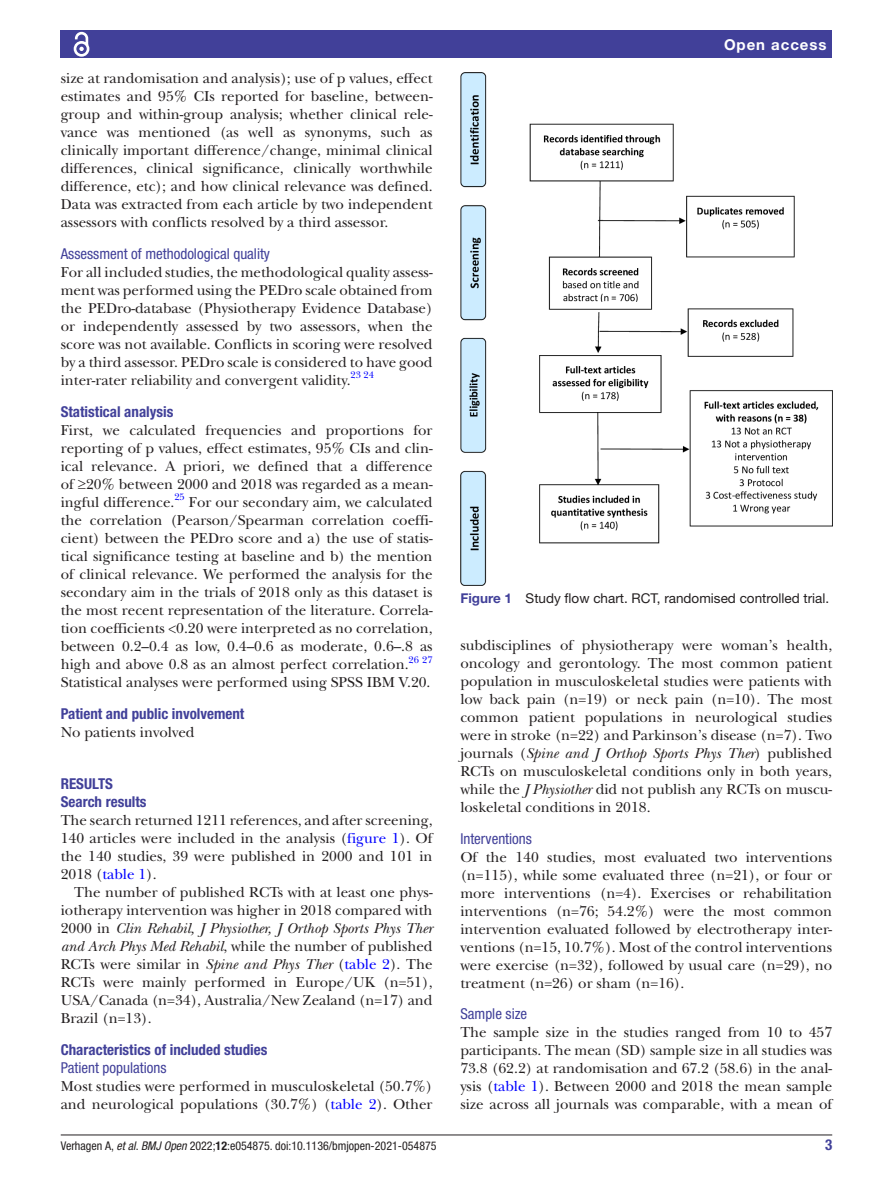
<style>
.page{position:relative;width:893px;height:1191px;background:#fff}
.page>*{position:absolute;margin:0;border:0;box-sizing:border-box;transform-origin:0 0}
.t1{font:15px/18px "New Baskerville";color:#231f20;text-align:justify}
.t2{font:700 condensed 15px/18px "Helvetica Neue LT Std";color:#414099}
.t3{font:condensed 15px "Helvetica Neue LT Std";color:#414099}
.t4{font:700 15px "Helvetica Neue LT Std";letter-spacing:.065em;color:#fff}
.t5{font:13.5px "Helvetica Neue LT Std";color:#231f20}
.t6{font:condensed 12px "Helvetica Neue LT Std";color:#231f20}
.t7{font:9.9px "New Baskerville";color:#00f}
.s1{font-style:italic}
.s2{color:#00f}
.s3{font-weight:700;color:#414099}
.s4{font-weight:700}
</style>
<div class="page">
<hr style="left:61px;top:1134px;width:771px;height:1px;background:#231f20">
<div style="left:61px;top:31px;width:771px;height:27px;background:#414099"></div>
<svg style="left:73px;top:31px;width:17px;height:26px"></svg>
<img style="left:460px;top:73px;width:372px;height:512px">
<p class="t1" style="left:61px;top:69px;width:373px">size at randomisation and analysis); use of p values, effect estimates and 95% CIs reported for baseline, between&shy;group and within-group analysis; whether clinical rele&shy;vance was mentioned (as well as synonyms, such as clinically important difference/change, minimal clinical differences, clinical significance, clinically worthwhile difference, etc); and how clinical relevance was defined.<br>Data was extracted from each article by two independent assessors with conflicts resolved by a third assessor.</p>
<p class="t3" style="left:61px;top:245px;width:211px">Assessment of methodological quality</p>
<p class="t1" style="left:61px;top:263px;width:373px">For all included studies, the methodological quality assess&shy;ment was performed using the PEDro scale obtained from the PEDro-database (Physiotherapy Evidence Database) or independently assessed by two assessors, when the score was not available. Conflicts in scoring were resolved by a third assessor. PEDro scale is considered to have good inter-rater reliability and convergent validity.<sup>23</sup> <sup>24</sup></p>
<p class="t2" style="left:61px;top:402px;width:114px">Statistical analysis</p>
<p class="t1" style="left:61px;top:421px;width:373px">First, we calculated frequencies and proportions for reporting of p values, effect estimates, 95% CIs and clin&shy;ical relevance. A priori<span class="s1">,</span> we defined that a difference of ≥20% between 2000 and 2018 was regarded as a mean&shy;ingful difference.<sup>25</sup> For our secondary aim, we calculated the correlation (Pearson/Spearman correlation coeffi&shy;cient) between the PEDro score and a) the use of statis&shy;tical significance testing at baseline and b) the mention of clinical relevance. We performed the analysis for the secondary aim in the trials of 2018 only as this dataset is the most recent representation of the literature. Correla&shy;tion coefficients &lt;0.20 were interpreted as no correlation, between 0.2–0.4 as low, 0.4–0.6 as moderate, 0.6–.8 as high and above 0.8 as an almost perfect correlation.</p>
<p class="t7" style="left:409px;top:653px;width:26px">26 27</p>
<p class="t1" style="left:61px;top:673px;width:371px">Statistical analyses were performed using SPSS IBM V.20.</p>
<p class="t2" style="left:61px;top:704px;width:185px">Patient and public involvement</p>
<p class="t1" style="left:61px;top:723px;width:135px">No patients involved</p>
<p class="t2" style="left:61px;top:774px;width:87px">RESULTS<br>Search results</p>
<p class="t1" style="left:61px;top:811px;width:373px">The search returned 1211 references, and after screening, 140 articles were included in the analysis (<span class="s2">figure 1</span>). Of the 140 studies, 39 were published in 2000 and 101 in 2018 (<span class="s2">table 1</span>).</p>
<p class="t1" style="left:61px;top:883px;width:373px;text-indent:14px">The number of published RCTs with at least one phys&shy;iotherapy intervention was higher in 2018 compared with 2000 in <span class="s1">Clin Rehabil, J Physiother, J Orthop Sports Phys Ther and Arch Phys Med Rehabil</span>, while the number of published RCTs were similar in <span class="s1">Spine and Phys Ther</span> (<span class="s2">table 2</span>). The RCTs were mainly performed in Europe/UK (n=51), USA/Canada (n=34), Australia/New Zealand (n=17) and Brazil (n=13).</p>
<p class="t2" style="left:61px;top:1040px;width:208px">Characteristics of included studies</p>
<p class="t3" style="left:61px;top:1059px;width:107px">Patient populations</p>
<p class="t1" style="left:61px;top:1077px;width:373px">Most studies were performed in musculoskeletal (50.7%) and neurological populations (30.7%) (<span class="s2">table 2</span>). Other</p>
<p class="t4" style="left:724px;top:35px;width:104px">Open access</p>
<p class="t5" style="left:460px;top:590px;width:370px"><span class="s3">Figure 1</span> Study flow chart. RCT, randomised controlled trial.</p>
<p class="t1" style="left:460px;top:636px;width:373px">subdisciplines of physiotherapy were woman’s health, oncology and gerontology. The most common patient population in musculoskeletal studies were patients with low back pain (n=19) or neck pain (n=10). The most common patient populations in neurological studies were in stroke (n=22) and Parkinson’s disease (n=7). Two journals (<span class="s1">Spine and J Orthop Sports Phys Ther</span>) published RCTs on musculoskeletal conditions only in both years, while the <span class="s1">J Physiother</span> did not publish any RCTs on muscu&shy;loskeletal conditions in 2018.</p>
<p class="t3" style="left:460px;top:829px;width:73px">Interventions</p>
<p class="t1" style="left:460px;top:848px;width:373px">Of the 140 studies, most evaluated two interventions (n=115), while some evaluated three (n=21), or four or more interventions (n=4). Exercises or rehabilitation interventions (n=76; 54.2%) were the most common intervention evaluated followed by electrotherapy inter&shy;ventions (n=15, 10.7%). Most of the control interventions were exercise (n=32), followed by usual care (n=29), no treatment (n=26) or sham (n=16).</p>
<p class="t3" style="left:460px;top:1005px;width:68px">Sample size</p>
<p class="t1" style="left:460px;top:1023px;width:373px">The sample size in the studies ranged from 10 to 457 participants. The mean (SD) sample size in all studies was 73.8 (62.2) at randomisation and 67.2 (58.6) in the anal&shy;ysis (<span class="s2">table 1</span>). Between 2000 and 2018 the mean sample size across all journals was comparable, with a mean of</p>
<p class="t6" style="left:61px;top:1138px;width:377px">Verhagen A, <span class="s1">et al</span>. <span class="s1">BMJ Open</span> 2022;<span class="s4">12</span>:e054875. doi:10.1136/bmjopen-2021-054875</p>
<p class="t2" style="left:825px;top:1135px;width:9px">3</p>
</div>
